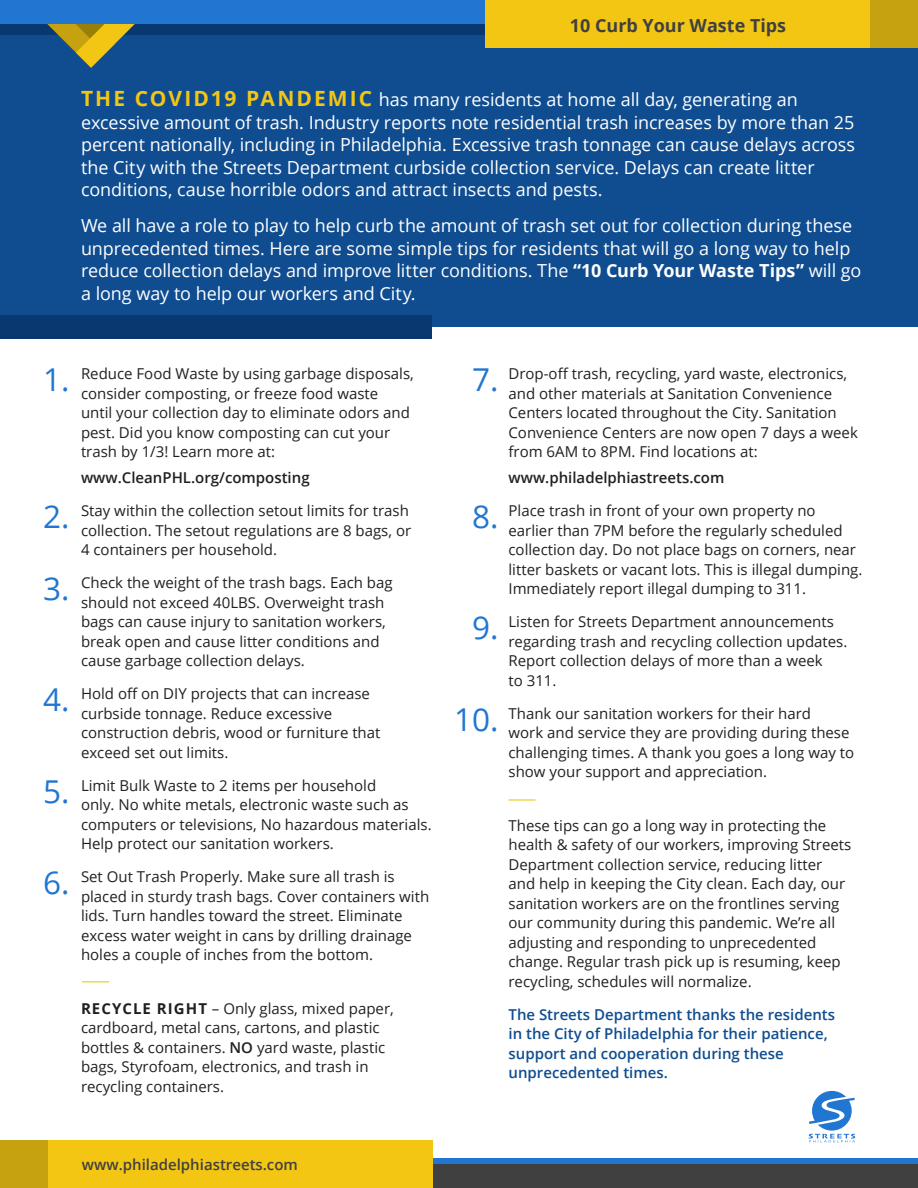
<style>
.page{position:relative;width:918px;height:1188px;background:#fff}
.page>*{position:absolute;margin:0;border:0;box-sizing:border-box;transform-origin:0 0}
.t1{font:31.5px "Open Sans";color:#2176d2}
.t2{font:18px/22.5px "Open Sans";letter-spacing:-.005em;color:#fff}
.t3{font:700 18px "Open Sans";color:#404040}
.t4{font:15px/19.5px "Open Sans";color:#231f20}
.t5{font:600 15px/19.5px "Open Sans";color:#0f4d90}
.t6{font:600 15px "Open Sans";color:#231f20}
.t7{font:600 15px "Open Sans";color:#404040}
.s1{font-weight:700;font-size:21px;color:#f3c613}
.s2{font-weight:700}
.s3{font-weight:600}
</style>
<div class="page">
<div style="left:433px;top:1159px;width:485px;height:23px;background:#2176d2"></div>
<div style="left:0;top:4px;width:918px;height:323px;background:#0f4d90"></div>
<div style="left:392px;top:1164px;width:526px;height:24px;background:#404040"></div>
<div style="left:0;top:315px;width:432px;height:24px;background:#08386f"></div>
<div style="left:0;top:11px;width:502px;height:24px;background:#08386f"></div>
<div style="left:0;top:1141px;width:433px;height:47px;background:#f3c613"></div>
<svg style="left:47px;top:24px;width:88px;height:44px"></svg>
<div style="left:0;top:0;width:526px;height:24px;background:#2176d2"></div>
<div style="left:485px;top:0;width:386px;height:47px;background:#f3c613"></div>
<svg style="left:809px;top:1091px;width:46px;height:51px"></svg>
<div style="left:871px;top:0;width:47px;height:47px;background:#c6a210"></div>
<div style="left:0;top:1141px;width:47px;height:47px;background:#c6a210"></div>
<hr style="left:509px;top:799px;width:27px;height:2px;background:#f3c613">
<svg style="left:82px;top:981px;width:27px;height:1px"></svg>
<p class="t3" style="left:570px;top:12px;width:218px">10 Curb Your Waste Tips</p>
<p class="t2" style="left:81px;top:88px;width:776px"><span class="s1">THE COVID19 PANDEMIC</span> has many residents at home all day, generating an excessive amount of trash. Industry reports note residential trash increases by more than 25 percent nationally, including in Philadelphia. Excessive trash tonnage can cause delays across the City with the Streets Department curbside collection service. Delays can create litter conditions, cause horrible odors and attract insects and pests.</p>
<p class="t2" style="left:81px;top:214px;width:782px">We all have a role to play to help curb the amount of trash set out for collection during these unprecedented times. Here are some simple tips for residents that will go a long way to help reduce collection delays and improve litter conditions. The <span class="s2">“10 Curb Your Waste Tips”</span> will go a long way to help our workers and City.</p>
<p class="t1" style="left:43px;top:358px;width:28px">1.</p>
<p class="t1" style="left:43px;top:495px;width:28px">2.</p>
<p class="t1" style="left:43px;top:567px;width:28px">3.</p>
<p class="t1" style="left:43px;top:678px;width:28px">4.</p>
<p class="t1" style="left:43px;top:770px;width:28px">5.</p>
<p class="t1" style="left:43px;top:861px;width:28px">6.</p>
<p class="t4" style="left:81px;top:363px;width:334px">Reduce Food Waste by using garbage disposals, consider composting, or freeze food waste<br>until your collection day to eliminate odors and pest. Did you know composting can cut your trash by 1/3! Learn more at:</p>
<p class="t6" style="left:81px;top:468px;width:230px">www.CleanPHL.org/composting</p>
<p class="t4" style="left:81px;top:501px;width:332px">Stay within the collection setout limits for trash collection. The setout regulations are 8 bags, or<br>4 containers per household.</p>
<p class="t4" style="left:81px;top:573px;width:313px">Check the weight of the trash bags. Each bag should not exceed 40LBS. Overweight trash bags can cause injury to sanitation workers, break open and cause litter conditions and cause garbage collection delays.</p>
<p class="t4" style="left:81px;top:684px;width:301px">Hold off on DIY projects that can increase curbside tonnage. Reduce excessive construction debris, wood or furniture that exceed set out limits.</p>
<p class="t4" style="left:81px;top:775px;width:352px">Limit Bulk Waste to 2 items per household<br>only. No white metals, electronic waste such as computers or televisions, No hazardous materials.<br>Help protect our sanitation workers.</p>
<p class="t4" style="left:81px;top:867px;width:350px">Set Out Trash Properly. Make sure all trash is placed in sturdy trash bags. Cover containers with lids. Turn handles toward the street. Eliminate excess water weight in cans by drilling drainage holes a couple of inches from the bottom.</p>
<p class="t4" style="left:81px;top:998px;width:314px"><span class="s2">RECYCLE RIGHT</span> – Only glass, mixed paper, cardboard, metal cans, cartons, and plastic bottles &amp; containers. <span class="s3">NO</span> yard waste, plastic bags, Styrofoam, electronics, and trash in recycling containers.</p>
<p class="t1" style="left:472px;top:358px;width:28px">7.</p>
<p class="t1" style="left:472px;top:495px;width:28px">8.</p>
<p class="t1" style="left:472px;top:606px;width:28px">9.</p>
<p class="t1" style="left:454px;top:697px;width:46px">10.</p>
<p class="t4" style="left:509px;top:363px;width:351px">Drop-off trash, recycling, yard waste, electronics, and other materials at Sanitation Convenience Centers located throughout the City. Sanitation Convenience Centers are now open 7 days a week from 6AM to 8PM. Find locations at:</p>
<p class="t6" style="left:509px;top:468px;width:217px">www.philadelphiastreets.com</p>
<p class="t4" style="left:509px;top:501px;width:355px">Place trash in front of your own property no earlier than 7PM before the regularly scheduled collection day. Do not place bags on corners, near litter baskets or vacant lots. This is illegal dumping.<br>Immediately report illegal dumping to 311.</p>
<p class="t4" style="left:509px;top:612px;width:340px">Listen for Streets Department announcements regarding trash and recycling collection updates.<br>Report collection delays of more than a week<br>to 311.</p>
<p class="t4" style="left:509px;top:703px;width:347px">Thank our sanitation workers for their hard<br>work and service they are providing during these challenging times. A thank you goes a long way to show your support and appreciation.</p>
<p class="t4" style="left:509px;top:815px;width:344px">These tips can go a long way in protecting the health &amp; safety of our workers, improving Streets Department collection service, reducing litter and help in keeping the City clean. Each day, our sanitation workers are on the frontlines serving our community during this pandemic. We’re all adjusting and responding to unprecedented change. Regular trash pick up is resuming, keep recycling, schedules will normalize.</p>
<p class="t5" style="left:509px;top:1004px;width:328px">The Streets Department thanks the residents in the City of Philadelphia for their patience, support and cooperation during these unprecedented times.</p>
<p class="t7" style="left:82px;top:1154px;width:217px">www.philadelphiastreets.com</p>
</div>
